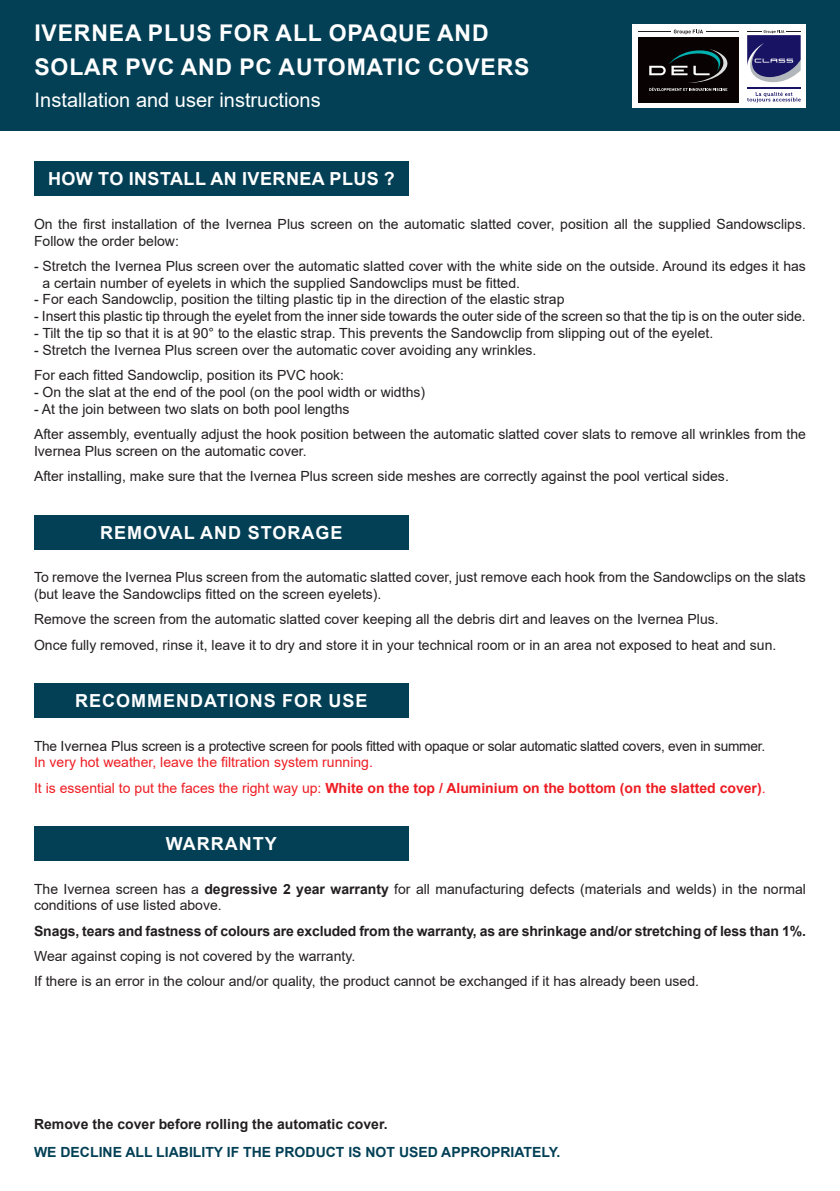
<style>
.page{position:relative;width:840px;height:1191px;background:#fff}
.page>*{position:absolute;margin:0;border:0;box-sizing:border-box;transform-origin:0 0}
.t1{font:700 23px/33.6px "Arial";letter-spacing:.035em;color:#fff}
.t2{font:20px "Arial";color:#fff}
.t3{font:700 18px "Arial";letter-spacing:.055em;color:#fff}
.t4{font:700 18px "Arial";letter-spacing:.025em;color:#fff}
.t5{font:14px/25.2px "Arial";color:#231f20}
.t6{font:700 14px "Arial";letter-spacing:-.01em;color:#231f20}
.t7{font:14px/25.2px "Arial";color:#ee1d23}
.t8{font:14px "Arial";letter-spacing:-.02em;color:#231f20}
.t9{font:700 14px "Arial";color:#034056}
.s1{font-weight:700}
</style>
<div class="page">
<div style="left:34px;top:162px;width:374px;height:34px;background:#034056"></div>
<div style="left:34px;top:515px;width:374px;height:34px;background:#034056"></div>
<div style="left:34px;top:683px;width:374px;height:34px;background:#034056"></div>
<div style="left:34px;top:826px;width:374px;height:34px;background:#034056"></div>
<div style="left:0;top:0;width:839px;height:130px;background:#034056"></div>
<div style="left:632px;top:24px;width:173px;height:84px;background:#fff"></div>
<div style="left:637px;top:37px;width:101px;height:65px;background:#080302"></div>
<svg style="left:673px;top:30px;width:29px;height:4px"></svg>
<hr style="left:637px;top:31px;width:33px;height:1px;background:#231f20">
<hr style="left:705px;top:31px;width:33px;height:1px;background:#231f20">
<svg style="left:649px;top:49px;width:79px;height:42px"></svg>
<hr style="left:746px;top:87px;width:54px;height:2px;background:#191364">
<svg style="left:747px;top:30px;width:53px;height:53px"></svg>
<svg style="left:747px;top:92px;width:53px;height:10px"></svg>
<h1 class="t1" style="left:34px;top:16px;width:496px">IVERNEA PLUS FOR ALL OPAQUE AND<br>SOLAR PVC AND PC AUTOMATIC COVERS</h1>
<h2 class="t2" style="left:34px;top:86px;width:288px">Installation and user instructions</h2>
<p class="t4" style="left:48px;top:166px;width:348px">HOW TO INSTALL AN IVERNEA PLUS ?</p>
<p class="t5" style="left:34px;top:215px;width:773px;line-height:16.8px">On the first installation of the Ivernea Plus screen on the automatic slatted cover, position all the supplied Sandowsclips.<br>Follow the order below:</p>
<p class="t5" style="left:43px;top:257px;width:764px;line-height:16.8px;text-indent:-9px">- Stretch the Ivernea Plus screen over the automatic slatted cover with the white side on the outside. Around its edges it has a certain number of eyelets in which the supplied Sandowclips must be fitted.</p>
<p class="t5" style="left:34px;top:287px;width:531px">- For each Sandowclip, position the tilting plastic tip in the direction of the elastic strap</p>
<p class="t5" style="left:34px;top:304px;width:772px">- Insert this plastic tip through the eyelet from the inner side towards the outer side of the screen so that the tip is on the outer side.</p>
<p class="t5" style="left:34px;top:320px;width:680px">- Tilt the tip so that it is at 90° to the elastic strap. This prevents the Sandowclip from slipping out of the eyelet.</p>
<p class="t5" style="left:34px;top:337px;width:503px">- Stretch the Ivernea Plus screen over the automatic cover avoiding any wrinkles.<br>For each fitted Sandowclip, position its PVC hook:</p>
<p class="t5" style="left:34px;top:379px;width:392px">- On the slat at the end of the pool (on the pool width or widths)</p>
<p class="t5" style="left:34px;top:396px;width:773px">- At the join between two slats on both pool lengths<br>After assembly, eventually adjust the hook position between the automatic slatted cover slats to remove all wrinkles from the</p>
<p class="t5" style="left:34px;top:438px;width:696px">Ivernea Plus screen on the automatic cover.<br>After installing, make sure that the Ivernea Plus screen side meshes are correctly against the pool vertical sides.</p>
<p class="t3" style="left:100px;top:520px;width:243px">REMOVAL AND STORAGE</p>
<p class="t5" style="left:34px;top:569px;width:772px;line-height:16.8px">To remove the Ivernea Plus screen from the automatic slatted cover, just remove each hook from the Sandowclips on the slats (but leave the Sandowclips fitted on the screen eyelets).</p>
<p class="t5" style="left:34px;top:606px;width:743px">Remove the screen from the automatic slatted cover keeping all the debris dirt and leaves on the Ivernea Plus.<br>Once fully removed, rinse it, leave it to dry and store it in your technical room or in an area not exposed to heat and sun.</p>
<p class="t3" style="left:75px;top:688px;width:294px">RECOMMENDATIONS FOR USE</p>
<p class="t8" style="left:34px;top:736px;width:732px">The Ivernea Plus screen is a protective screen for pools fitted with opaque or solar automatic slatted covers, even in summer.</p>
<p class="t7" style="left:34px;top:749px;width:732px">In very hot weather, leave the filtration system running.<br>It is essential to put the faces the right way up: <span class="s1">White on the top / Aluminium on the bottom (on the slatted cover)</span>.</p>
<p class="t3" style="left:166px;top:831px;width:112px">WARRANTY</p>
<p class="t5" style="left:34px;top:880px;width:773px;line-height:16.8px">The Ivernea screen has a <span class="s1">degressive 2 year warranty</span> for all manufacturing defects (materials and welds) in the normal conditions of use listed above.</p>
<p class="t6" style="left:34px;top:921px;width:772px">Snags, tears and fastness of colours are excluded from the warranty, as are shrinkage and/or stretching of less than 1%.</p>
<p class="t5" style="left:34px;top:943px;width:666px">Wear against coping is not covered by the warranty.<br>If there is an error in the colour and/or quality, the product cannot be exchanged if it has already been used.</p>
<p class="t6" style="left:34px;top:1114px;width:355px">Remove the cover before rolling the automatic cover.</p>
<p class="t9" style="left:34px;top:1142px;width:527px">WE DECLINE ALL LIABILITY IF THE PRODUCT IS NOT USED APPROPRIATELY.</p>
</div>
